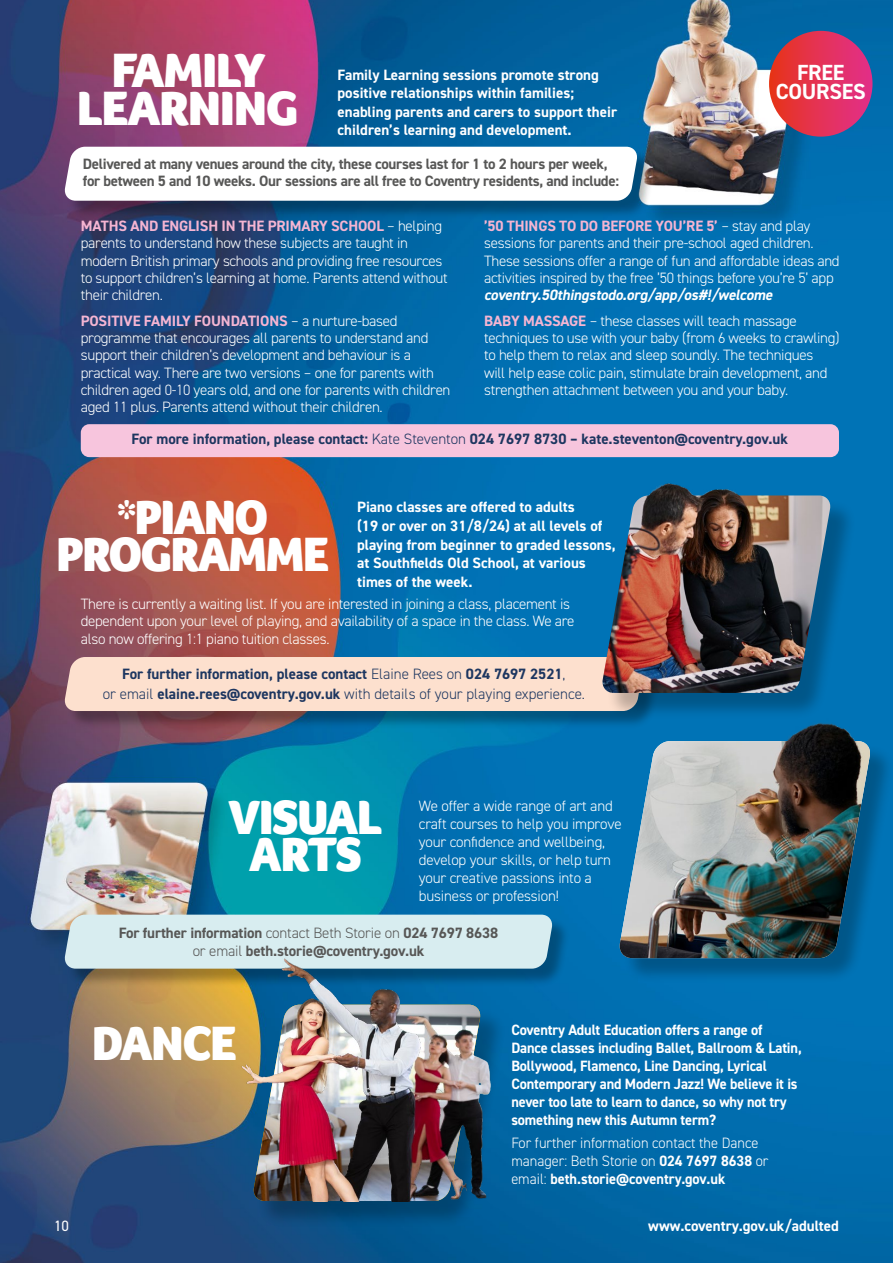
<style>
.page{position:relative;width:893px;height:1263px;background:#fff}
.page>*{position:absolute;margin:0;border:0;box-sizing:border-box;transform-origin:0 0}
.t1{font:900 49.5px/37.5px "Foco";letter-spacing:-.03em;color:#fff;text-align:center}
.t2{font:700 21.9px/18.9px "DIN2014";letter-spacing:-.01em;color:#fff;text-align:center}
.t3{font:300 15px/17.2px "DIN2014";letter-spacing:-.02em;color:#fff}
.t4{font:700 15px/18.6px "DIN2014";color:#fff}
.t5{font:700 15px/18px "DIN2014";letter-spacing:-.02em;color:#575756;text-align:center}
.t6{font:700 15px/18px "DIN2014";color:#fff;scale:.96 1}
.t7{font:700 15px/19.5px "DIN2014";color:#1d3660;text-align:center}
.t8{font:300 15px/18px "DIN2014";color:#fff;scale:.96 1}
.t9{font:italic 700 15px/25.8px "DIN2014";color:#fff}
.t10{font:15px "DIN2014";color:#fff}
.s1{font-weight:700;color:#f5b5d2}
.s2{font-style:normal;color:#f5b5d2}
.s3{font-weight:300;font-style:normal}
.s4{font-weight:300}
.s5{font-weight:700}
</style>
<div class="page">
<img style="left:0;top:0;width:893px;height:1263px">
<div style="left:81px;top:424px;width:758px;height:33px;background:#f7c5dd;border-radius:9px"></div>
<div style="left:68px;top:659px;width:594px;height:70px;background:#000;opacity:.3"></div>
<div style="left:63px;top:657px;width:543px;height:54px;background:#fde0ce"></div>
<div style="left:68px;top:917px;width:502px;height:70px;background:#000;opacity:.3"></div>
<div style="left:63px;top:915px;width:491px;height:54px;background:#d8edf0"></div>
<img style="left:634px;top:477px;width:128px;height:18px">
<div style="left:606px;top:499px;width:251px;height:220px;background:#000;opacity:.25"></div>
<img style="left:601px;top:495px;width:230px;height:198px">
<div style="left:257px;top:1008px;width:249px;height:219px;background:#000;opacity:.25"></div>
<img style="left:225px;top:952px;width:345px;height:249px">
<svg style="left:769px;top:31px;width:103px;height:106px;background:#bc4168"></svg>
<div style="left:623px;top:744px;width:270px;height:240px;background:#000;opacity:.25"></div>
<img style="left:618px;top:741px;width:253px;height:217px">
<img style="left:787px;top:702px;width:86px;height:95px">
<div style="left:68px;top:149px;width:588px;height:70px;background:#000;opacity:.3"></div>
<svg style="left:63px;top:147px;width:576px;height:54px"></svg>
<h1 class="t1" style="left:77px;top:51px;width:223px">FAMILY<br>LEARNING</h1>
<p class="t4" style="left:338px;top:65px;width:281px">Family Learning sessions promote strong positive relationships within families; enabling parents and carers to support their children’s learning and development.</p>
<p class="t5" style="left:83px;top:155px;width:538px;line-height:17.2px;text-align:left">Delivered at many venues around the city, these courses last for 1 to 2 hours per week, for between 5 and 10 weeks. Our sessions are all free to Coventry residents, and include:</p>
<h2 class="t2" style="left:776px;top:63px;width:92px">FREE<br>COURSES</h2>
<p class="t3" style="left:81px;top:217px;width:368px"><span class="s1">MATHS AND ENGLISH IN THE PRIMARY SCHOOL</span> – helping parents to understand how these subjects are taught in modern British primary schools and providing free resources to support children’s learning at home. Parents attend without their children.</p>
<p class="t3" style="left:81px;top:312px;width:371px"><span class="s1">POSITIVE FAMILY FOUNDATIONS</span> – a nurture-based programme that encourages all parents to understand and support their children’s development and behaviour is a practical way. There are two versions – one for parents with children aged 0-10 years old, and one for parents with children aged 11 plus. Parents attend without their children.</p>
<p class="t3" style="left:484px;top:217px;width:357px"><span class="s1">’50 THINGS TO DO BEFORE YOU’RE 5’</span> – stay and play sessions for parents and their pre-school aged children.<br>These sessions offer a range of fun and affordable ideas and activities inspired by the free ’50 things before you’re 5’ app</p>
<p class="t9" style="left:484px;top:282px;width:314px">coventry.50thingstodo.org/app/os#!/welcome<br><span class="s2">BABY MASSAGE</span> <span class="s3">– these classes will teach massage</span></p>
<p class="t3" style="left:484px;top:329px;width:357px">techniques to use with your baby (from 6 weeks to crawling) to help them to relax and sleep soundly. The techniques<br>will help ease colic pain, stimulate brain development, and strengthen attachment between you and your baby.</p>
<p class="t7" style="left:132px;top:429px;width:658px">For more information, please contact: <span class="s4">Kate Steventon</span> 024 7697 8730 – kate.steventon@coventry.gov.uk</p>
<h1 class="t1" style="left:56px;top:498px;width:275px">*PIANO<br>PROGRAMME</h1>
<p class="t4" style="left:357px;top:498px;width:260px">Piano classes are offered to adults<br>(19 or over on 31/8/24) at all levels of playing from beginner to graded lessons, at Southfields Old School, at various times of the week.</p>
<p class="t3" style="left:81px;top:595px;width:495px">There is currently a waiting list. If you are interested in joining a class, placement is dependent upon your level of playing, and availability of a space in the class. We are also now offering 1:1 piano tuition classes.</p>
<p class="t7" style="left:103px;top:664px;width:484px">For further information, please contact <span class="s4">Elaine Rees on</span> 024 7697 2521<span class="s4">,<br>or email</span> elaine.rees@coventry.gov.uk <span class="s4">with details of your playing experience.</span></p>
<h1 class="t1" style="left:229px;top:797px;width:156px">VISUAL<br>ARTS</h1>
<p class="t3" style="left:419px;top:797px;width:204px;line-height:18px">We offer a wide range of art and craft courses to help you improve your confidence and wellbeing, develop your skills, or help turn your creative passions into a business or profession!</p>
<p class="t5" style="left:119px;top:923px;width:381px">For further information <span class="s4">contact Beth Storie on</span> 024 7697 8638 <span class="s4">or email</span> beth.storie@coventry.gov.uk</p>
<h1 class="t1" style="left:92px;top:1024px;width:147px">DANCE</h1>
<p class="t6" style="left:511px;top:1021px;width:304px">Coventry Adult Education offers a range of Dance classes including Ballet, Ballroom &amp; Latin, Bollywood, Flamenco, Line Dancing, Lyrical Contemporary and Modern Jazz! We believe it is never too late to learn to dance, so why not try something new this Autumn term?</p>
<p class="t8" style="left:511px;top:1133px;width:269px">For further information contact the Dance manager: Beth Storie on <span class="s5">024 7697 8638</span> or email: <span class="s5">beth.storie@coventry.gov.uk</span></p>
<p class="t10" style="left:54px;top:1216px;width:16px">10</p>
<p class="t4" style="left:648px;top:1216px;width:192px">www.coventry.gov.uk/adulted</p>
</div>
